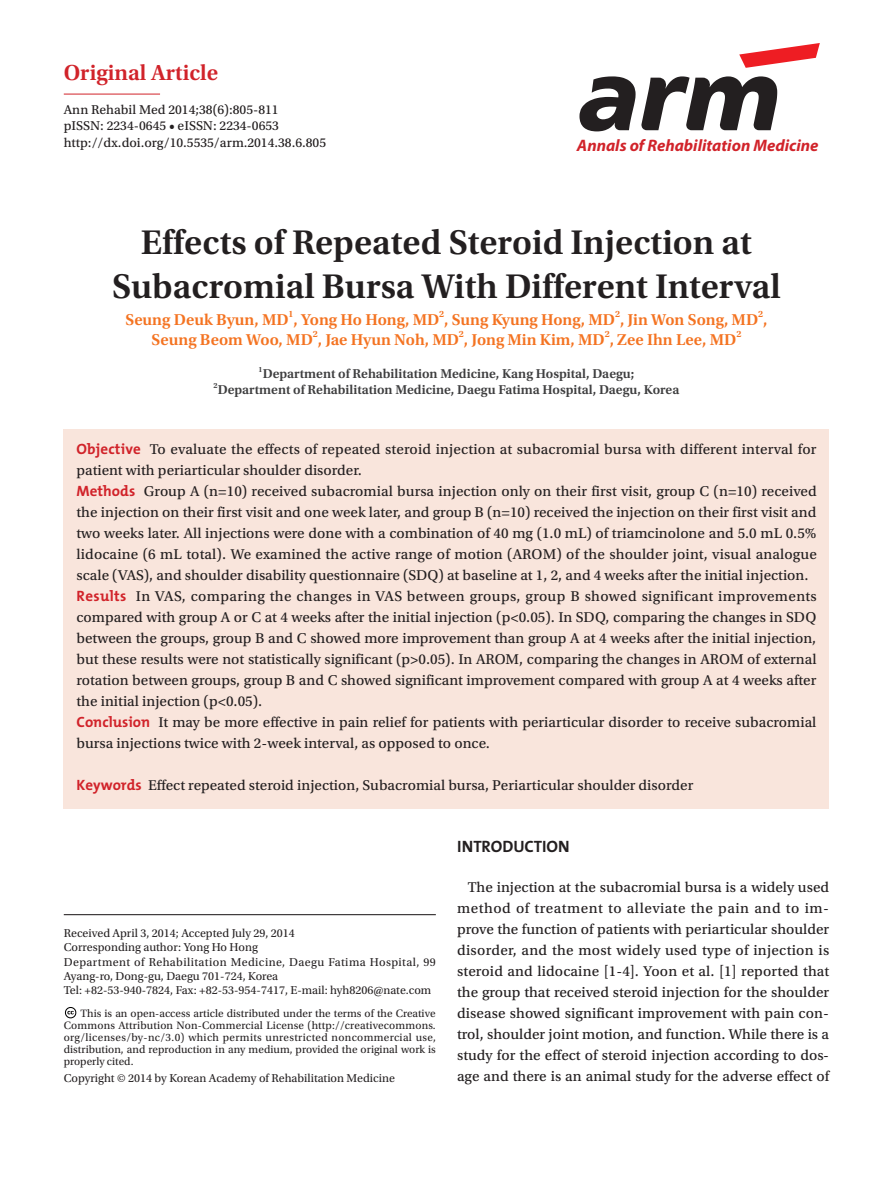
<style>
.page{position:relative;width:893px;height:1191px;background:#fff}
.page>*{position:absolute;margin:0;border:0;box-sizing:border-box;transform-origin:0 0}
.t1{font:600 36px/43.2px "Utopia Std";color:#231f20;text-align:center}
.t2{font:600 22.8px "Utopia Std";color:#d1232a}
.t3{font:italic 700 16.65px "Myriad Pro";color:#d1232a}
.t4{font:600 16.5px "Utopia Std";color:#f47321}
.t5{font:700 16.5px "The Mix";color:#231f20}
.t6{font:15px/21px "Utopia Std Capt";color:#231f20}
.t7{font:600 13.5px "Utopia Std";color:#3e3e3f}
.t8{font:13.5px/16.2px "Utopia Std Capt";color:#231f20}
.t9{font:12px/14.4px "Utopia Std";color:#231f20}
.t10{font:11.25px/12px "Utopia Std";color:#231f20;text-align:justify}
.t11{font:600 9.6px "Utopia Std";color:#f47321}
.t12{font:600 7.8px "Utopia Std";color:#3e3e3f}
.s1{font-family:"The Mix";font-weight:700;color:#d1232a}
</style>
<div class="page">
<div style="left:64px;top:429px;width:765px;height:379px;background:#f9e5dc"></div>
<svg style="left:579px;top:76px;width:198px;height:55px"></svg>
<svg style="left:739px;top:43px;width:81px;height:25px"></svg>
<hr style="left:64px;top:94px;width:96px;height:1px;background:#d1232a">
<svg style="left:64px;top:1007px;width:13px;height:12px"></svg>
<hr style="left:64px;top:914px;width:372px;height:1px;background:#231f20">
<h2 class="t2" style="left:64px;top:59px;width:156px">Original Article</h2>
<p class="t8" style="left:64px;top:102px;width:264px">Ann Rehabil Med 2014;38(6):805-811<br>pISSN: 2234-0645 • eISSN: 2234-0653 http://dx.doi.org/10.5535/arm.2014.38.6.805</p>
<p class="t3" style="left:577px;top:135px;width:243px">Annals of Rehabilitation Medicine</p>
<h1 class="t1" style="left:112px;top:222px;width:670px">Effects of Repeated Steroid Injection at<br>Subacromial Bursa With Different Interval</h1>
<p class="t4" style="left:125px;top:310px;width:643px">Seung Deuk Byun, MD , Yong Ho Hong, MD , Sung Kyung Hong, MD , Jin Won Song, MD ,</p>
<p class="t11" style="left:289px;top:308px;width:7px">1</p>
<p class="t11" style="left:439px;top:308px;width:7px">2</p>
<p class="t11" style="left:615px;top:308px;width:7px">2</p>
<p class="t11" style="left:758px;top:308px;width:7px">2</p>
<p class="t4" style="left:152px;top:330px;width:586px">Seung Beom Woo, MD , Jae Hyun Noh, MD , Jong Min Kim, MD , Zee Ihn Lee, MD</p>
<p class="t11" style="left:313px;top:328px;width:7px">2</p>
<p class="t11" style="left:459px;top:328px;width:7px">2</p>
<p class="t11" style="left:605px;top:328px;width:7px">2</p>
<p class="t11" style="left:736px;top:328px;width:7px">2</p>
<p class="t12" style="left:259px;top:365px;width:6px">1</p>
<p class="t7" style="left:263px;top:366px;width:373px">Department of Rehabilitation Medicine, Kang Hospital, Daegu;</p>
<p class="t12" style="left:214px;top:381px;width:6px">2</p>
<p class="t7" style="left:218px;top:382px;width:463px">Department of Rehabilitation Medicine, Daegu Fatima Hospital, Daegu, Korea</p>
<p class="t6" style="left:77px;top:439px;width:742px"><span class="s1">Objective</span> To evaluate the effects of repeated steroid injection at subacromial bursa with different interval for patient with periarticular shoulder disorder.<br><span class="s1">Methods</span> Group A (n=10) received subacromial bursa injection only on their first visit, group C (n=10) received the injection on their first visit and one week later, and group B (n=10) received the injection on their first visit and two weeks later. All injections were done with a combination of 40 mg (1.0 mL) of triamcinolone and 5.0 mL 0.5% lidocaine (6 mL total). We examined the active range of motion (AROM) of the shoulder joint, visual analogue scale (VAS), and shoulder disability questionnaire (SDQ) at baseline at 1, 2, and 4 weeks after the initial injection.<br><span class="s1">Results</span> In VAS, comparing the changes in VAS between groups, group B showed significant improvements compared with group A or C at 4 weeks after the initial injection (p&lt;0.05). In SDQ, comparing the changes in SDQ between the groups, group B and C showed more improvement than group A at 4 weeks after the initial injection, but these results were not statistically significant (p&gt;0.05). In AROM, comparing the changes in AROM of external rotation between groups, group B and C showed significant improvement compared with group A at 4 weeks after the initial injection (p&lt;0.05).<br><span class="s1">Conclusion</span> It may be more effective in pain relief for patients with periarticular disorder to receive subacromial bursa injections twice with 2-week interval, as opposed to once.</p>
<p class="t6" style="left:77px;top:775px;width:618px"><span class="s1">Keywords</span> Effect repeated steroid injection, Subacromial bursa, Periarticular shoulder disorder</p>
<p class="t9" style="left:64px;top:926px;width:374px">Received April 3, 2014; Accepted July 29, 2014<br>Corresponding author: Yong Ho Hong<br>Department of Rehabilitation Medicine, Daegu Fatima Hospital, 99<br>Ayang-ro, Dong-gu, Daegu 701-724, Korea<br>Tel: +82-53-940-7824, Fax: +82-53-954-7417, E-mail: hyh8206@nate.com</p>
<p class="t10" style="left:64px;top:1007px;width:374px;text-indent:17px">This is an open-access article distributed under the terms of the Creative Commons Attribution Non-Commercial License (http://creativecommons. org/licenses/by-nc/3.0) which permits unrestricted noncommercial use, distribution, and reproduction in any medium, provided the original work is properly cited.</p>
<p class="t9" style="left:64px;top:1070px;width:333px">Copyright © 2014 by Korean Academy of Rehabilitation Medicine</p>
<p class="t5" style="left:457px;top:832px;width:114px">INTRODUCTION</p>
<p class="t6" style="left:457px;top:877px;width:374px;text-align:justify;text-indent:11px">The injection at the subacromial bursa is a widely used method of treatment to alleviate the pain and to im&shy;prove the function of patients with periarticular shoulder disorder, and the most widely used type of injection is steroid and lidocaine [1-4]. Yoon et al. [1] reported that the group that received steroid injection for the shoulder disease showed significant improvement with pain con&shy;trol, shoulder joint motion, and function. While there is a study for the effect of steroid injection according to dos&shy;age and there is an animal study for the adverse effect of</p>
</div>
